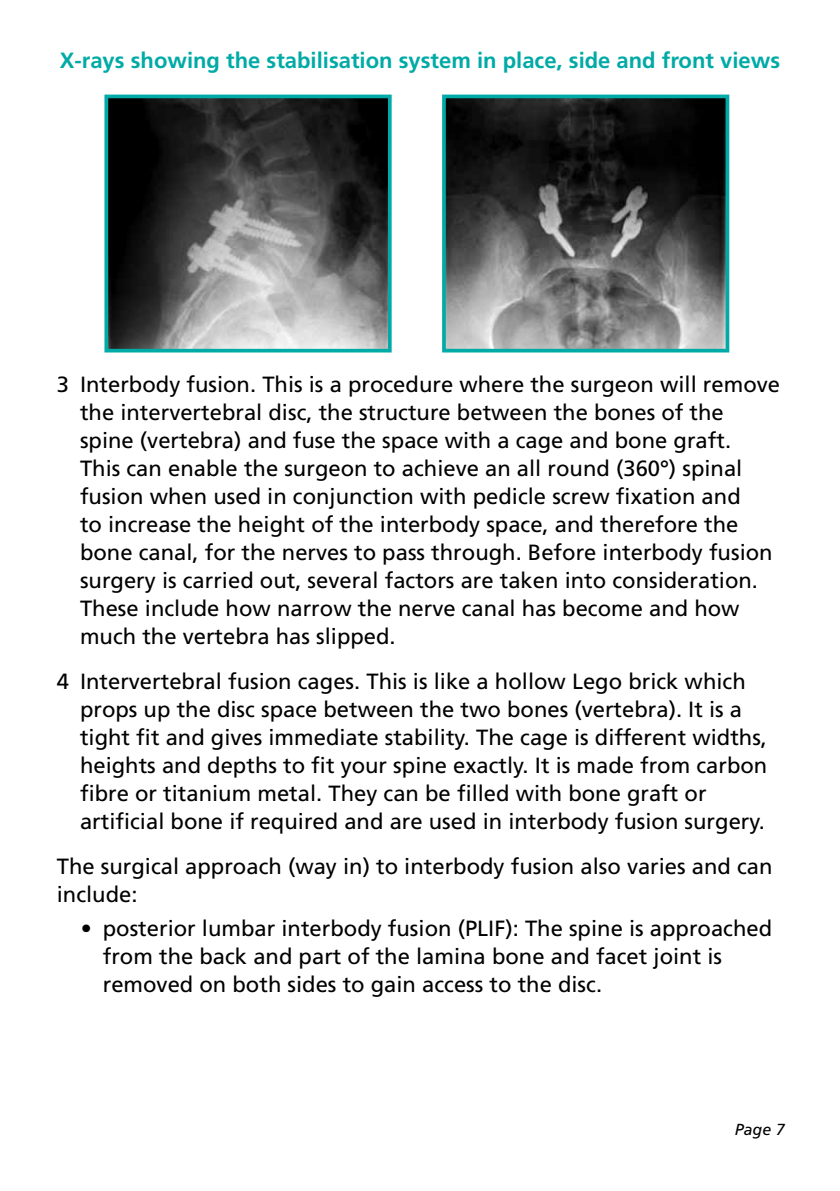
<style>
.page{position:relative;width:840px;height:1191px;background:#fff}
.page>*{position:absolute;margin:0;border:0;box-sizing:border-box;transform-origin:0 0}
.t1{font:22px/28px "Frutiger";color:#000}
.t2{font:700 22px "Frutiger";color:#00aaa6}
.t3{font:italic 16px "Frutiger";color:#000}
.s1{font-weight:700}
</style>
<div class="page">
<img style="left:109px;top:100px;width:277px;height:247px">
<div style="left:104px;top:95px;width:287px;height:257px;border:4px solid #00aaa6"></div>
<img style="left:447px;top:100px;width:277px;height:247px">
<div style="left:442px;top:95px;width:287px;height:257px;border:4px solid #00aaa6"></div>
<p class="t2" style="left:60px;top:47px;width:721px">X-rays showing the stabilisation system in place, side and front views</p>
<p class="t1" style="left:80px;top:370px;width:701px;text-indent:-23px">3 Interbody fusion. This is a procedure where the surgeon will remove the intervertebral disc, the structure between the bones of the spine (vertebra) and fuse the space with a cage and bone graft.<br>This can enable the surgeon to achieve an all round (360<span class="s1">°</span>) spinal fusion when used in conjunction with pedicle screw fixation and<br>to increase the height of the interbody space, and therefore the bone canal, for the nerves to pass through. Before interbody fusion surgery is carried out, several factors are taken into consideration.<br>These include how narrow the nerve canal has become and how much the vertebra has slipped.</p>
<p class="t1" style="left:80px;top:667px;width:688px;text-indent:-23px">4 Intervertebral fusion cages. This is like a hollow Lego brick which props up the disc space between the two bones (vertebra). It is a tight fit and gives immediate stability. The cage is different widths, heights and depths to fit your spine exactly. It is made from carbon fibre or titanium metal. They can be filled with bone graft or artificial bone if required and are used in interbody fusion surgery.</p>
<p class="t1" style="left:57px;top:852px;width:717px">The surgical approach (way in) to interbody fusion also varies and can include:</p>
<p class="t1" style="left:103px;top:914px;width:670px;text-indent:-22px">• posterior lumbar interbody fusion (PLIF): The spine is approached from the back and part of the lamina bone and facet joint is removed on both sides to gain access to the disc.</p>
<p class="t3" style="left:734px;top:1120px;width:51px">Page 7</p>
</div>
